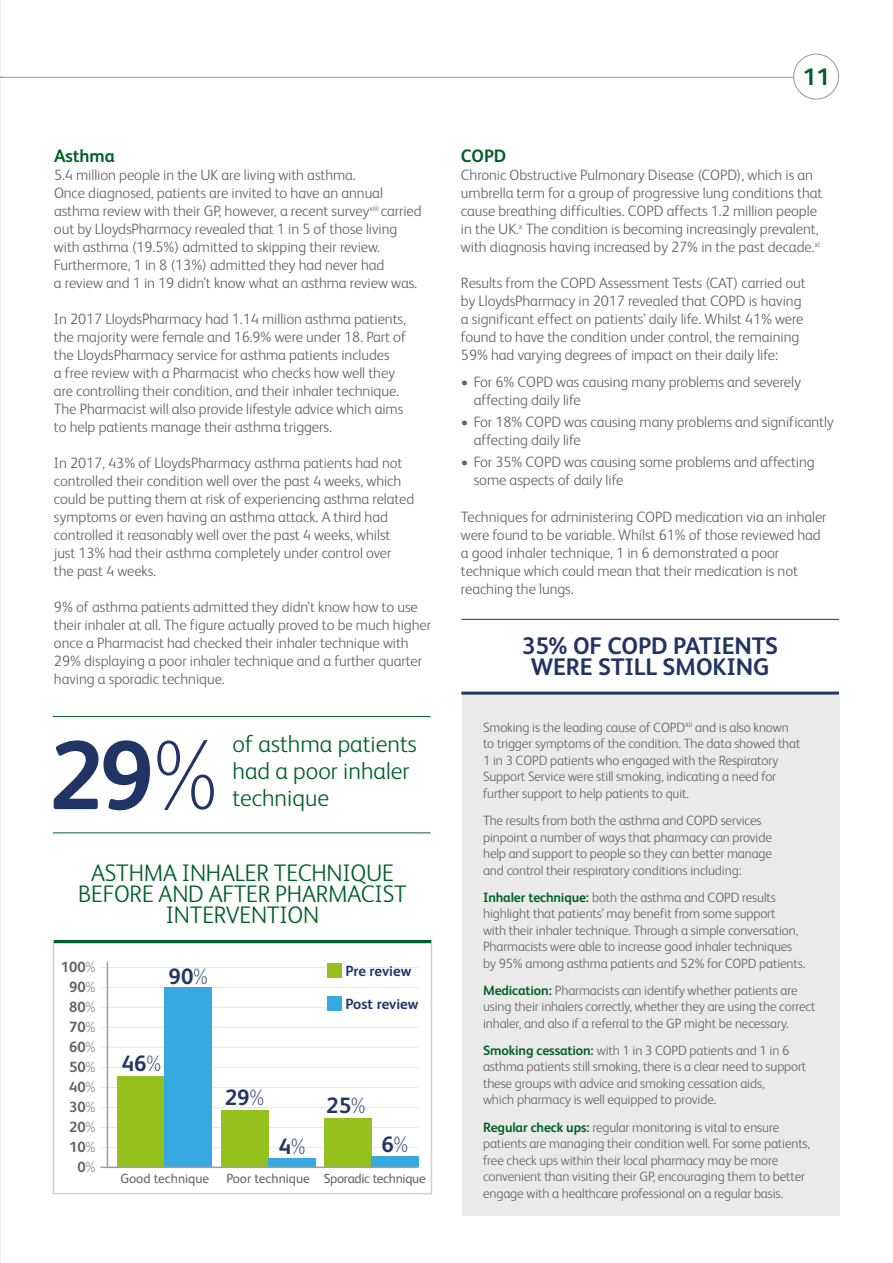
<style>
.page{position:relative;width:893px;height:1263px;background:#fff}
.page>*{position:absolute;margin:0;border:0;box-sizing:border-box;transform-origin:0 0}
.t1{font:700 97.5px "Lloyds Sans";color:#213564}
.t2{font:300 24px/27px "Lloyds Sans";letter-spacing:-.01em;color:#005f27}
.t3{font:700 24px/21px "Lloyds Sans";letter-spacing:-.01em;color:#213564;text-align:center}
.t4{font:700 24px "Lloyds Sans";color:#005f27}
.t5{font:700 22.2px "Lloyds Sans";color:#213664}
.t6{font:700 18px "Lloyds Sans";letter-spacing:-.005em;color:#005f27}
.t7{font:300 15px/18px "Lloyds Sans";letter-spacing:-.005em;color:#646363}
.t8{font:700 14.85px/20px "Lloyds Sans";color:#646363;text-align:right}
.t9{font:700 14.85px "Lloyds Sans";letter-spacing:-.005em;color:#213664}
.t10{font:300 13.5px/16.5px "Lloyds Sans";letter-spacing:-.01em;color:#646363}
.t11{font:13.35px "Lloyds Sans";color:#646363}
.t12{font:13.35px "Lloyds Sans";letter-spacing:-.025em;color:#646363}
.s1{font-weight:100;font-size:99px}
.s2{font-weight:100}
.s3{font-weight:700;color:#005f27}
</style>
<div class="page">
<img style="left:0;top:0;width:1px;height:1263px">
<div style="left:793px;top:54px;width:46px;height:45px;border:1px solid #989797;border-radius:50%"></div>
<hr style="left:0;top:743px;width:1px;height:520px;background:#fff">
<hr style="left:53px;top:716px;width:378px;height:1px;background:#005f27">
<div style="left:462px;top:694px;width:377px;height:522px;background:#eaeaea"></div>
<hr style="left:461px;top:619px;width:378px;height:1px;background:#213564">
<hr style="left:461px;top:692px;width:378px;height:3px;background:#213564">
<hr style="left:100px;top:1087px;width:318px;height:1px;background:#d0d0d0">
<hr style="left:100px;top:1067px;width:318px;height:1px;background:#d0d0d0">
<hr style="left:100px;top:1107px;width:318px;height:1px;background:#d0d0d0">
<hr style="left:100px;top:1127px;width:318px;height:1px;background:#d0d0d0">
<hr style="left:100px;top:1147px;width:318px;height:1px;background:#d0d0d0">
<hr style="left:100px;top:1007px;width:318px;height:1px;background:#d0d0d0">
<hr style="left:100px;top:1027px;width:318px;height:1px;background:#d0d0d0">
<hr style="left:100px;top:1047px;width:318px;height:1px;background:#d0d0d0">
<hr style="left:100px;top:967px;width:318px;height:1px;background:#d0d0d0">
<hr style="left:100px;top:987px;width:318px;height:1px;background:#d0d0d0">
<div style="left:118px;top:1076px;width:47px;height:90px;background:#95c11f"></div>
<div style="left:165px;top:987px;width:47px;height:179px;background:#36a9e1"></div>
<div style="left:221px;top:1110px;width:48px;height:56px;background:#95c11f"></div>
<div style="left:269px;top:1158px;width:47px;height:8px;background:#36a9e1"></div>
<div style="left:324px;top:1118px;width:47px;height:48px;background:#95c11f"></div>
<div style="left:371px;top:1156px;width:47px;height:10px;background:#36a9e1"></div>
<hr style="left:107px;top:962px;width:1px;height:204px;background:#9d9d9c">
<hr style="left:100px;top:1166px;width:318px;height:2px;background:#9d9d9c">
<div style="left:53px;top:942px;width:379px;height:252px;border:1px solid #d0d0d0"></div>
<div style="left:327px;top:963px;width:15px;height:14px;background:#95c11f"></div>
<div style="left:327px;top:997px;width:15px;height:14px;background:#36a9e1"></div>
<hr style="left:54px;top:940px;width:377px;height:3px;background:#005f27">
<hr style="left:0;top:77px;width:794px;height:1px;background:#989797">
<hr style="left:53px;top:833px;width:378px;height:1px;background:#005f27">
<p class="t6" style="left:54px;top:143px;width:62px">Asthma</p>
<p class="t7" style="left:54px;top:165px;width:369px">5.4 million people in the UK are living with asthma.<br>Once diagnosed, patients are invited to have an annual asthma review with their GP, however, a recent survey<sup>viii</sup> carried out by LloydsPharmacy revealed that 1 in 5 of those living with asthma (19.5%) admitted to skipping their review.<br>Furthermore, 1 in 8 (13%) admitted they had never had<br>a review and 1 in 19 didn’t know what an asthma review was.</p>
<p class="t7" style="left:54px;top:309px;width:354px">In 2017 LloydsPharmacy had 1.14 million asthma patients, the majority were female and 16.9% were under 18. Part of the LloydsPharmacy service for asthma patients includes<br>a free review with a Pharmacist who checks how well they are controlling their condition, and their inhaler technique.<br>The Pharmacist will also provide lifestyle advice which aims to help patients manage their asthma triggers.</p>
<p class="t7" style="left:54px;top:453px;width:362px">In 2017, 43% of LloydsPharmacy asthma patients had not controlled their condition well over the past 4 weeks, which could be putting them at risk of experiencing asthma related symptoms or even having an asthma attack. A third had controlled it reasonably well over the past 4 weeks, whilst just 13% had their asthma completely under control over the past 4 weeks.</p>
<p class="t7" style="left:54px;top:597px;width:379px">9% of asthma patients admitted they didn’t know how to use their inhaler at all. The figure actually proved to be much higher once a Pharmacist had checked their inhaler technique with 29% displaying a poor inhaler technique and a further quarter having a sporadic technique.</p>
<h1 class="t1" style="left:49px;top:707px;width:170px">29<span class="s1">%</span></h1>
<h2 class="t2" style="left:233px;top:729px;width:186px">of asthma patients had a poor inhaler technique</h2>
<h2 class="t2" style="left:78px;top:861px;width:330px;line-height:21px;text-align:center">ASTHMA INHALER TECHNIQUE<br>BEFORE AND AFTER PHARMACIST<br>INTERVENTION</h2>
<p class="t8" style="left:61px;top:956px;width:36px">100<span class="s2">%<br></span>90<span class="s2">%<br></span>80<span class="s2">%<br></span>70<span class="s2">%<br></span>60<span class="s2">%<br></span>50<span class="s2">%<br></span>40<span class="s2">%<br></span>30<span class="s2">%<br></span>20<span class="s2">%<br></span>10<span class="s2">%<br></span>0<span class="s2">%</span></p>
<h3 class="t5" style="left:169px;top:960px;width:41px">90<span class="s2">%</span></h3>
<p class="t9" style="left:345px;top:960px;width:67px">Pre review</p>
<p class="t9" style="left:345px;top:994px;width:75px">Post review</p>
<h3 class="t5" style="left:122px;top:1048px;width:41px">46<span class="s2">%</span></h3>
<p class="t11" style="left:120px;top:1169px;width:90px">Good technique</p>
<h3 class="t5" style="left:225px;top:1082px;width:41px">29<span class="s2">%</span></h3>
<h3 class="t5" style="left:326px;top:1090px;width:41px">25<span class="s2">%</span></h3>
<h3 class="t5" style="left:279px;top:1131px;width:28px">4<span class="s2">%</span></h3>
<h3 class="t5" style="left:381px;top:1129px;width:28px">6<span class="s2">%</span></h3>
<p class="t11" style="left:226px;top:1169px;width:85px">Poor technique</p>
<p class="t12" style="left:324px;top:1169px;width:103px">Sporadic technique</p>
<h2 class="t4" style="left:803px;top:60px;width:28px">11</h2>
<p class="t6" style="left:461px;top:143px;width:47px">COPD</p>
<p class="t7" style="left:461px;top:165px;width:363px">Chronic Obstructive Pulmonary Disease (COPD), which is an umbrella term for a group of progressive lung conditions that cause breathing difficulties. COPD affects 1.2 million people in the UK.<sup>x</sup> The condition is becoming increasingly prevalent, with diagnosis having increased by 27% in the past decade.<sup>xi</sup></p>
<p class="t7" style="left:461px;top:273px;width:346px">Results from the COPD Assessment Tests (CAT) carried out by LloydsPharmacy in 2017 revealed that COPD is having a significant effect on patients’ daily life. Whilst 41% were found to have the condition under control, the remaining 59% had varying degrees of impact on their daily life:</p>
<p class="t7" style="left:474px;top:371px;width:329px;text-indent:-13px">• For 6% COPD was causing many problems and severely affecting daily life</p>
<p class="t7" style="left:474px;top:412px;width:362px;text-indent:-13px">• For 18% COPD was causing many problems and significantly affecting daily life</p>
<p class="t7" style="left:474px;top:452px;width:343px;text-indent:-13px">• For 35% COPD was causing some problems and affecting some aspects of daily life</p>
<p class="t7" style="left:461px;top:507px;width:367px">Techniques for administering COPD medication via an inhaler were found to be variable. Whilst 61% of those reviewed had a good inhaler technique, 1 in 6 demonstrated a poor technique which could mean that their medication is not reaching the lungs.</p>
<h2 class="t3" style="left:522px;top:634px;width:258px">35% OF COPD PATIENTS<br>WERE STILL SMOKING</h2>
<p class="t10" style="left:483px;top:718px;width:319px">Smoking is the leading cause of COPD<sup>xii</sup> and is also known to trigger symptoms of the condition. The data showed that 1 in 3 COPD patients who engaged with the Respiratory Support Service were still smoking, indicating a need for further support to help patients to quit.</p>
<p class="t10" style="left:483px;top:811px;width:291px">The results from both the asthma and COPD services pinpoint a number of ways that pharmacy can provide help and support to people so they can better manage and control their respiratory conditions including:</p>
<p class="t10" style="left:483px;top:888px;width:324px"><span class="s3">Inhaler technique:</span> both the asthma and COPD results highlight that patients’ may benefit from some support<br>with their inhaler technique. Through a simple conversation, Pharmacists were able to increase good inhaler techniques by 95% among asthma patients and 52% for COPD patients.</p>
<p class="t10" style="left:483px;top:981px;width:334px"><span class="s3">Medication:</span> Pharmacists can identify whether patients are using their inhalers correctly, whether they are using the correct inhaler, and also if a referral to the GP might be necessary.</p>
<p class="t10" style="left:483px;top:1041px;width:325px"><span class="s3">Smoking cessation:</span> with 1 in 3 COPD patients and 1 in 6 asthma patients still smoking, there is a clear need to support these groups with advice and smoking cessation aids,<br>which pharmacy is well equipped to provide.</p>
<p class="t10" style="left:483px;top:1118px;width:329px"><span class="s3">Regular check ups:</span> regular monitoring is vital to ensure patients are managing their condition well. For some patients, free check ups within their local pharmacy may be more convenient than visiting their GP, encouraging them to better engage with a healthcare professional on a regular basis.</p>
</div>
